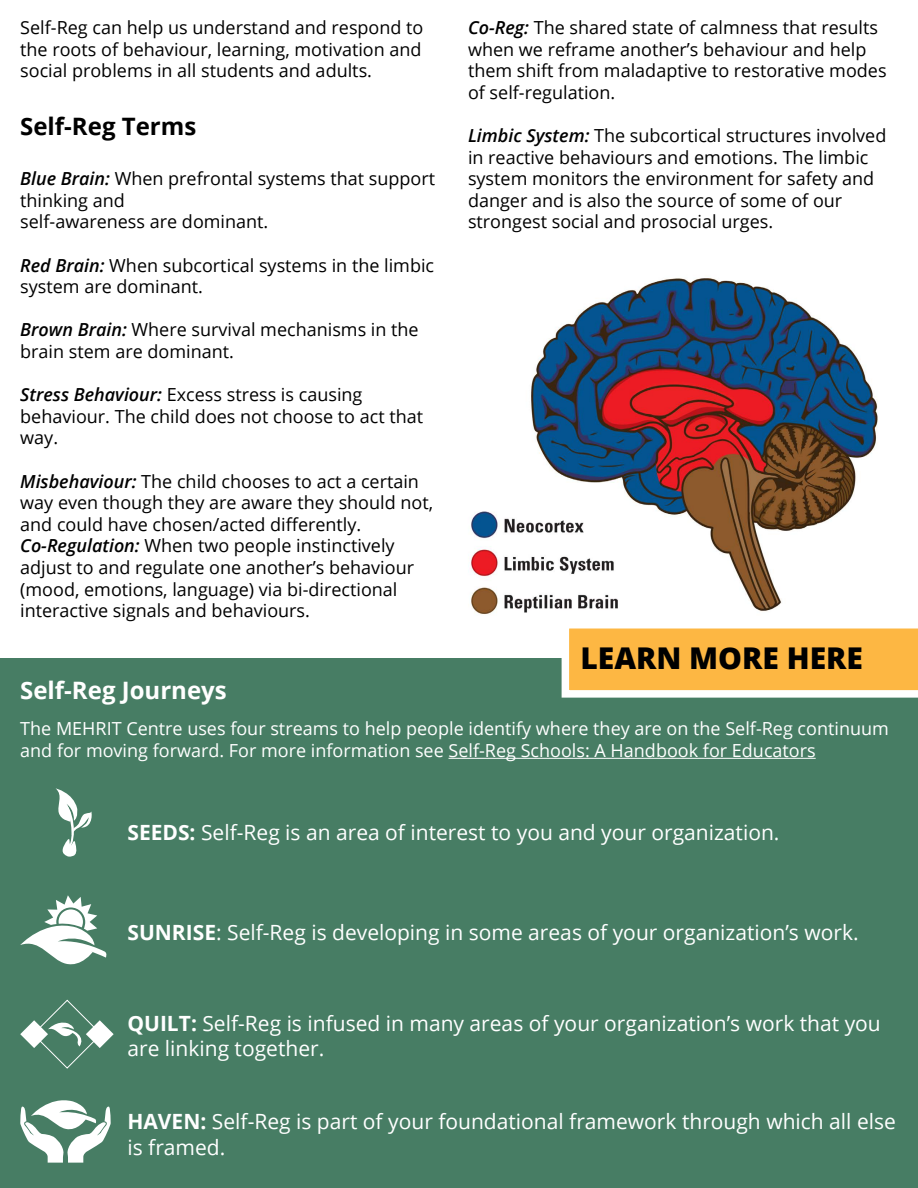
<style>
.page{position:relative;width:918px;height:1188px;background:#fff}
.page>*{position:absolute;margin:0;border:0;box-sizing:border-box;transform-origin:0 0}
.t1{font:800 30px "Open Sans";color:#000}
.t2{font:700 24px "Open Sans";color:#fff}
.t3{font:700 24px "Open Sans";color:#000}
.t4{font:21px/25.2px "Open Sans";color:#fff}
.t5{font:18px/21.6px "Open Sans";color:#000}
.t6{font:18px/21.6px "Open Sans";color:#fff}
.s1{font-weight:600;font-style:italic}
.s2{font-weight:700}
</style>
<div class="page">
<div style="left:0;top:659px;width:918px;height:529px;background:#477d64"></div>
<hr style="left:449px;top:758px;width:367px;height:1px;background:#fff">
<img style="left:471px;top:278px;width:407px;height:337px">
<svg style="left:56px;top:788px;width:36px;height:69px"></svg>
<svg style="left:20px;top:895px;width:87px;height:70px"></svg>
<svg style="left:20px;top:1000px;width:94px;height:68px"></svg>
<svg style="left:20px;top:1100px;width:91px;height:63px"></svg>
<svg style="left:562px;top:628px;width:356px;height:70px;background:#fcc05c"></svg>
<p class="t5" style="left:20px;top:16px;width:405px;text-align:justify">Self-Reg can help us understand and respond to the roots of behaviour, learning, motivation and social problems in all students and adults.</p>
<p class="t3" style="left:20px;top:109px;width:178px">Self-Reg Terms</p>
<p class="t5" style="left:20px;top:167px;width:416px"><span class="s1">Blue Brain:</span> When prefrontal systems that support thinking and<br>self-awareness are dominant.</p>
<p class="t5" style="left:20px;top:254px;width:415px"><span class="s1">Red Brain:</span> When subcortical systems in the limbic system are dominant.</p>
<p class="t5" style="left:20px;top:319px;width:400px"><span class="s1">Brown Brain:</span> Where survival mechanisms in the brain stem are dominant.</p>
<p class="t5" style="left:20px;top:383px;width:404px"><span class="s1">Stress Behaviour:</span> Excess stress is causing behaviour. The child does not choose to act that way.</p>
<p class="t5" style="left:20px;top:470px;width:414px"><span class="s1">Misbehaviour:</span> The child chooses to act a certain way even though they are aware they should not, and could have chosen/acted differently.</p>
<p class="t5" style="left:20px;top:535px;width:395px"><span class="s1">Co-Regulation:</span> When two people instinctively adjust to and regulate one another’s behaviour (mood, emotions, language) via bi-directional interactive signals and behaviours.</p>
<p class="t5" style="left:468px;top:16px;width:420px"><span class="s1">Co-Reg:</span> The shared state of calmness that results when we reframe another’s behaviour and help them shift from maladaptive to restorative modes of self-regulation.</p>
<p class="t5" style="left:468px;top:124px;width:420px"><span class="s1">Limbic System:</span> The subcortical structures involved in reactive behaviours and emotions. The limbic system monitors the environment for safety and danger and is also the source of some of our strongest social and prosocial urges.</p>
<p class="t1" style="left:580px;top:636px;width:284px">LEARN MORE HERE</p>
<p class="t2" style="left:20px;top:673px;width:208px">Self-Reg Journeys</p>
<p class="t6" style="left:20px;top:718px;width:870px">The MEHRIT Centre uses four streams to help people identify where they are on the Self-Reg continuum and for moving forward. For more information see Self-Reg Schools: A Handbook for Educators</p>
<p class="t4" style="left:127px;top:820px;width:654px"><span class="s2">SEEDS:</span> Self-Reg is an area of interest to you and your organization.</p>
<p class="t4" style="left:127px;top:920px;width:733px"><span class="s2">SUNRISE</span>: Self-Reg is developing in some areas of your organization’s work.</p>
<p class="t4" style="left:127px;top:1010px;width:755px"><span class="s2">QUILT:</span> Self-Reg is infused in many areas of your organization’s work that you are linking together.</p>
<p class="t4" style="left:127px;top:1109px;width:770px"><span class="s2">HAVEN:</span> Self-Reg is part of your foundational framework through which all else is framed.</p>
</div>
